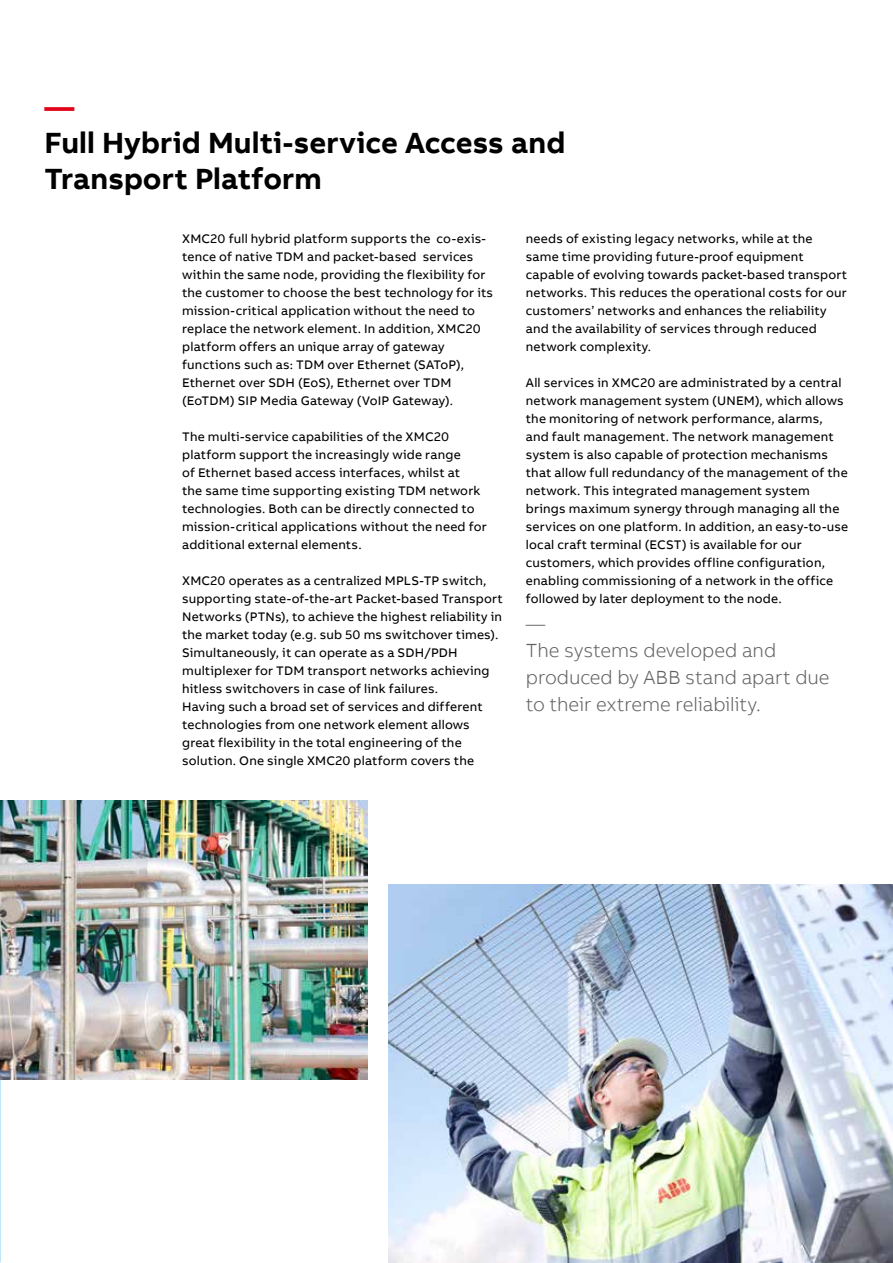
<style>
.page{position:relative;width:893px;height:1263px;background:#fff}
.page>*{position:absolute;margin:0;border:0;box-sizing:border-box;transform-origin:0 0}
.t1{font:700 30px/36px "AB Bvoice";color:#000}
.t2{font:700 30px "AB Bvoice";color:#e3051b}
.t3{font:300 19.5px/27px "AB Bvoice";letter-spacing:-.005em;color:#646363}
.t4{font:12.75px/18px "AB Bvoice";letter-spacing:.015em;color:#000}
</style>
<div class="page">
<img style="left:0;top:863px;width:1px;height:400px">
<img style="left:0;top:801px;width:367px;height:279px">
<img style="left:388px;top:884px;width:505px;height:379px">
<h1 class="t2" style="left:45px;top:87px;width:31px">—</h1>
<h1 class="t1" style="left:45px;top:125px;width:522px">Full Hybrid Multi-service Access and<br>Transport Platform</h1>
<p class="t4" style="left:182px;top:229px;width:313px">XMC20 full hybrid platform supports the co-exis&shy;tence of native TDM and packet-based services within the same node, providing the flexibility for the customer to choose the best technology for its mission-critical application without the need to replace the network element. In addition, XMC20 platform offers an unique array of gateway functions such as: TDM over Ethernet (SAToP), Ethernet over SDH (EoS), Ethernet over TDM (EoTDM) SIP Media Gateway (VoIP Gateway).</p>
<p class="t4" style="left:182px;top:427px;width:306px">The multi-service capabilities of the XMC20 platform support the increasingly wide range<br>of Ethernet based access interfaces, whilst at<br>the same time supporting existing TDM network technologies. Both can be directly connected to mission-critical applications without the need for additional external elements.</p>
<p class="t4" style="left:182px;top:571px;width:322px">XMC20 operates as a centralized MPLS-TP switch, supporting state-of-the-art Packet-based Transport Networks (PTNs), to achieve the highest reliability in the market today (e.g. sub 50 ms switchover times).<br>Simultaneously, it can operate as a SDH/PDH multiplexer for TDM transport networks achieving hitless switchovers in case of link failures.<br>Having such a broad set of services and different technologies from one network element allows great flexibility in the total engineering of the solution. One single XMC20 platform covers the</p>
<p class="t4" style="left:526px;top:229px;width:323px">needs of existing legacy networks, while at the same time providing future-proof equipment capable of evolving towards packet-based transport networks. This reduces the operational costs for our customers’ networks and enhances the reliability and the availability of services through reduced network complexity.</p>
<p class="t4" style="left:526px;top:374px;width:324px">All services in XMC20 are administrated by a central network management system (UNEM), which allows the monitoring of network performance, alarms, and fault management. The network management system is also capable of protection mechanisms that allow full redundancy of the management of the network. This integrated management system brings maximum synergy through managing all the services on one platform. In addition, an easy-to-use local craft terminal (ECST) is available for our customers, which provides offline configuration, enabling commissioning of a network in the office followed by later deployment to the node.</p>
<h2 class="t3" style="left:526px;top:610px;width:305px">—<br>The systems developed and produced by ABB stand apart due to their extreme reliability.</h2>
</div>
